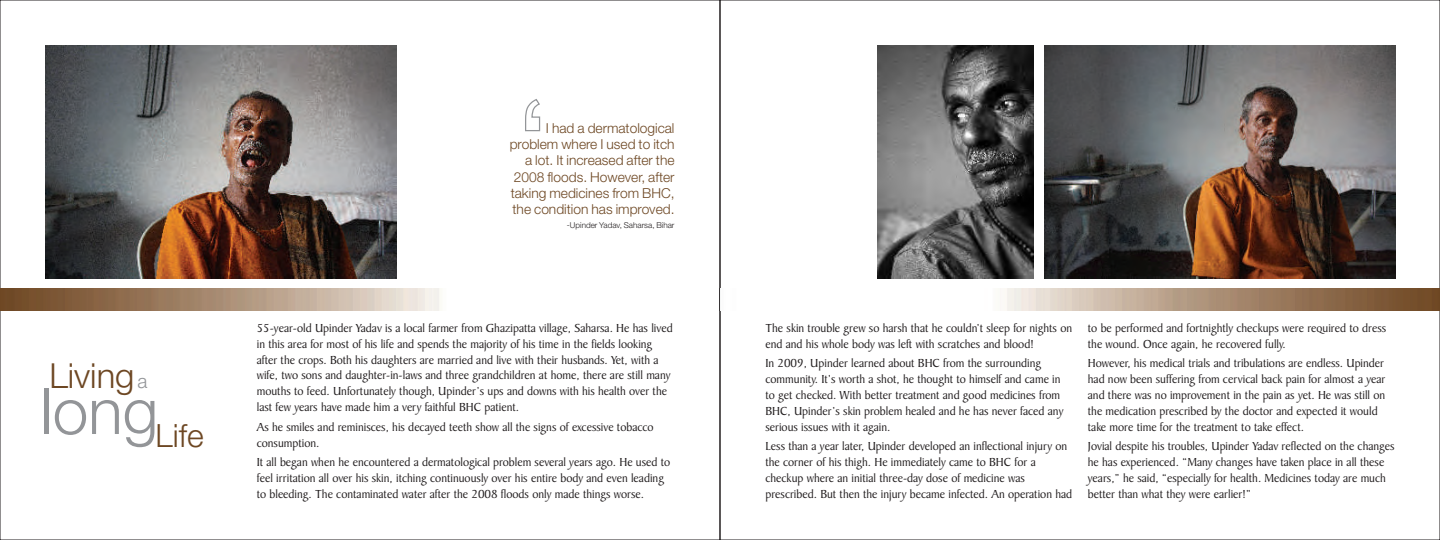
<style>
.page{position:relative;width:1440px;height:540px;background:#fff}
.page>*{position:absolute;margin:0;border:0;box-sizing:border-box;transform-origin:0 0}
.t1{font:300 64px "Helvetica Neue LT";color:#939598}
.t2{font:300 34.5px "Helvetica Neue LT";color:#6d4723}
.t3{font:300 32.12px "Helvetica Neue LT";color:#6d4723}
.t4{font:300 13.75px/16.2px "Helvetica Neue LT";color:#6d4723;text-align:right}
.t5{font:12.5px/15.9px "Baker Signet BT";color:#231f20}
.t6{font:300 8.12px "Helvetica Neue LT";color:#231f20}
.s1{font-size:19.25px;color:#939598}
</style>
<div class="page">
<img style="left:0;top:288px;width:1440px;height:23px">
<svg style="left:525px;top:99px;width:16px;height:33px"></svg>
<img style="left:46px;top:45px;width:350px;height:234px">
<img style="left:1045px;top:45px;width:350px;height:234px">
<img style="left:878px;top:45px;width:156px;height:234px">
<h2 class="t2" style="left:49px;top:361px;width:100px">Living <span class="s1">a</span></h2>
<h1 class="t1" style="left:41px;top:384px;width:119px">long</h1>
<h3 class="t3" style="left:156px;top:421px;width:50px">Life</h3>
<p class="t4" style="left:510px;top:121px;width:166px">I had a dermatological problem where I used to itch a lot. It increased after the<br>2008 floods. However, after taking medicines from BHC, the condition has improved.</p>
<p class="t6" style="left:567px;top:222px;width:109px">-Upinder Yadav, Saharsa, Bihar</p>
<p class="t5" style="left:257px;top:321px;width:417px">55-year-old Upinder Yadav is a local farmer from Ghazipatta village, Saharsa. He has lived in this area for most of his life and spends the majority of his time in the fields looking after the crops. Both his daughters are married and live with their husbands. Yet, with a wife, two sons and daughter-in-laws and three grandchildren at home, there are still many mouths to feed. Unfortunately though, Upinder’s ups and downs with his health over the last few years have made him a very faithful BHC patient.</p>
<p class="t5" style="left:257px;top:420px;width:398px">As he smiles and reminisces, his decayed teeth show all the signs of excessive tobacco consumption.</p>
<p class="t5" style="left:257px;top:455px;width:415px">It all began when he encountered a dermatological problem several years ago. He used to feel irritation all over his skin, itching continuously over his entire body and even leading to bleeding. The contaminated water after the 2008 floods only made things worse.</p>
<p class="t5" style="left:765px;top:321px;width:308px">The skin trouble grew so harsh that he couldn’t sleep for nights on end and his whole body was left with scratches and blood!</p>
<p class="t5" style="left:765px;top:356px;width:299px">In 2009, Upinder learned about BHC from the surrounding community. It’s worth a shot, he thought to himself and came in to get checked. With better treatment and good medicines from BHC, Upinder’s skin problem healed and he has never faced any serious issues with it again.</p>
<p class="t5" style="left:765px;top:439px;width:308px">Less than a year later, Upinder developed an inflectional injury on the corner of his thigh. He immediately came to BHC for a checkup where an initial three-day dose of medicine was prescribed. But then the injury became infected. An operation had</p>
<p class="t5" style="left:1088px;top:321px;width:300px">to be performed and fortnightly checkups were required to dress the wound. Once again, he recovered fully.</p>
<p class="t5" style="left:1088px;top:356px;width:299px">However, his medical trials and tribulations are endless. Upinder had now been suffering from cervical back pain for almost a year and there was no improvement in the pain as yet. He was still on the medication prescribed by the doctor and expected it would take more time for the treatment to take effect.</p>
<p class="t5" style="left:1088px;top:439px;width:308px">Jovial despite his troubles, Upinder Yadav reflected on the changes he has experienced. “Many changes have taken place in all these years,” he said, “especially for health. Medicines today are much better than what they were earlier!”</p>
</div>
